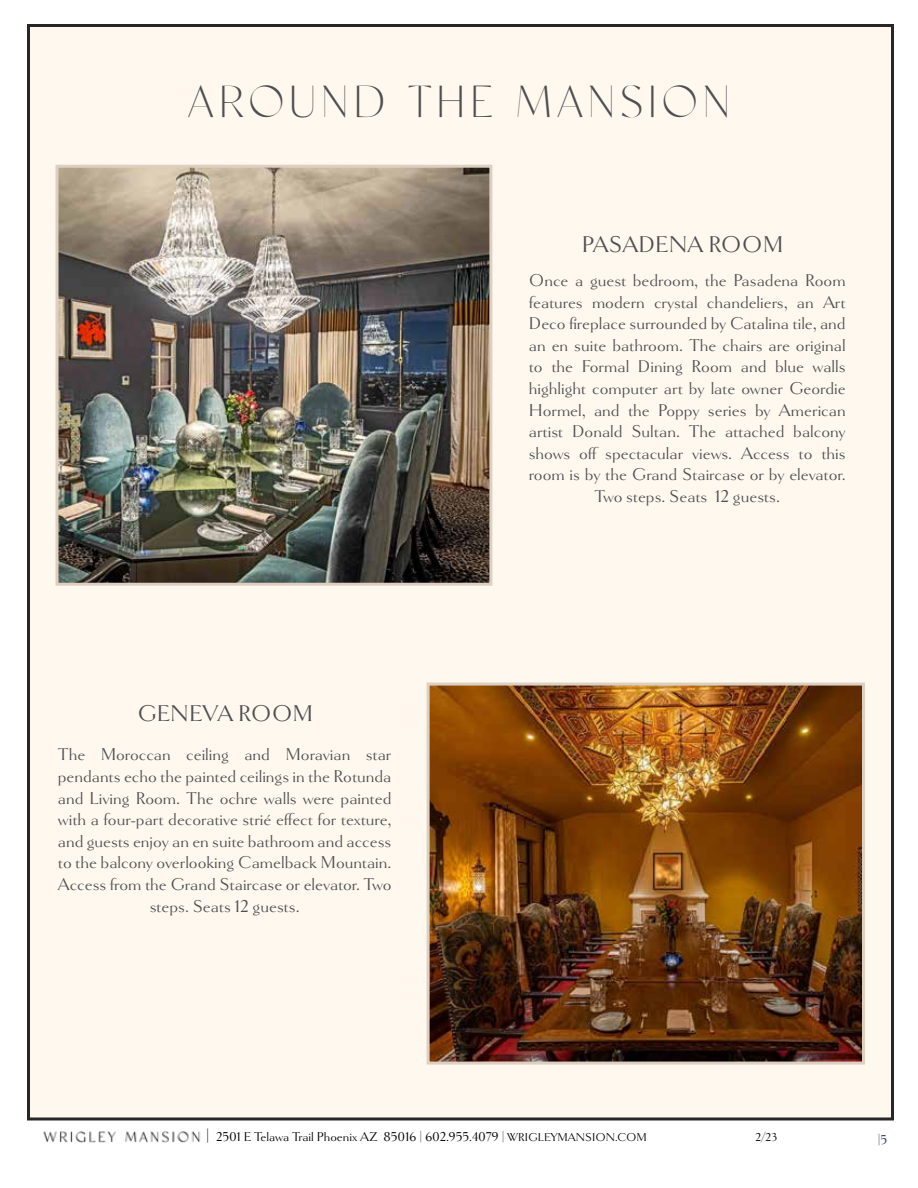
<style>
.page{position:relative;width:918px;height:1188px;background:#fff}
.page>*{position:absolute;margin:0;border:0;box-sizing:border-box;transform-origin:0 0}
.t1{font:45px "Classico";letter-spacing:.1em;color:#4e4f51}
.t2{font:24px "Goldenbook";color:#4e4f51}
.t3{font:18px/21.6px "Goldenbook";color:#4e4f51;text-align:center}
.t4{font:13.5px "Goldenbook";color:#000}
.t5{font:13.5px "Goldenbook";color:#000101}
.t6{font:12px "Goldenbook";color:#000}
.s1{font-weight:700;font-size:16.5px}
.s2{font-size:12px;color:#000101}
.s3{color:#222d65}
</style>
<div class="page">
<img style="left:36px;top:1120px;width:171px;height:23px">
<div style="left:27px;top:24px;width:867px;height:1096px;background:#fff8ef;border:3px solid #282727"></div>
<img style="left:60px;top:169px;width:428px;height:413px">
<div style="left:56px;top:165px;width:436px;height:421px;border:3px solid #ddd0c1"></div>
<img style="left:431px;top:687px;width:430px;height:374px">
<div style="left:427px;top:683px;width:438px;height:382px;border:3px solid #ddd0c1"></div>
<h1 class="t1" style="left:188px;top:75px;width:544px">AROUND THE MANSION</h1>
<h2 class="t2" style="left:582px;top:230px;width:203px">PASADENA ROOM</h2>
<h2 class="t2" style="left:137px;top:700px;width:177px">GENEVA ROOM</h2>
<p class="t3" style="left:58px;top:744px;width:335px">The Moroccan ceiling and Moravian star pendants echo the painted ceilings in the Rotunda and Living Room. The ochre walls were painted with a four-part decorative strié effect for texture, and guests enjoy an en suite bathroom and access to the balcony overlooking Camelback Mountain.<br>Access from the Grand Staircase or elevator. Two steps. Seats 12 guests.</p>
<p class="t3" style="left:529px;top:270px;width:318px">Once a guest bedroom, the Pasadena Room features modern crystal chandeliers, an Art Deco fireplace surrounded by Catalina tile, and an en suite bathroom. The chairs are original to the Formal Dining Room and blue walls highlight computer art by late owner Geordie Hormel, and the Poppy series by American artist Donald Sultan. The attached balcony shows off spectacular views. Access to this room is by the Grand Staircase or by elevator.<br>Two steps. Seats 12 guests.</p>
<p class="t4" style="left:206px;top:1129px;width:442px"><span class="s1">|</span> 2501 E Telawa Trail Phoenix AZ 85016 | 602.955.4079 | <span class="s2">WRIGLEYMANSION.COM</span></p>
<p class="t5" style="left:878px;top:1132px;width:11px">|<span class="s3">5</span></p>
<p class="t6" style="left:755px;top:1130px;width:24px">2/23</p>
</div>
